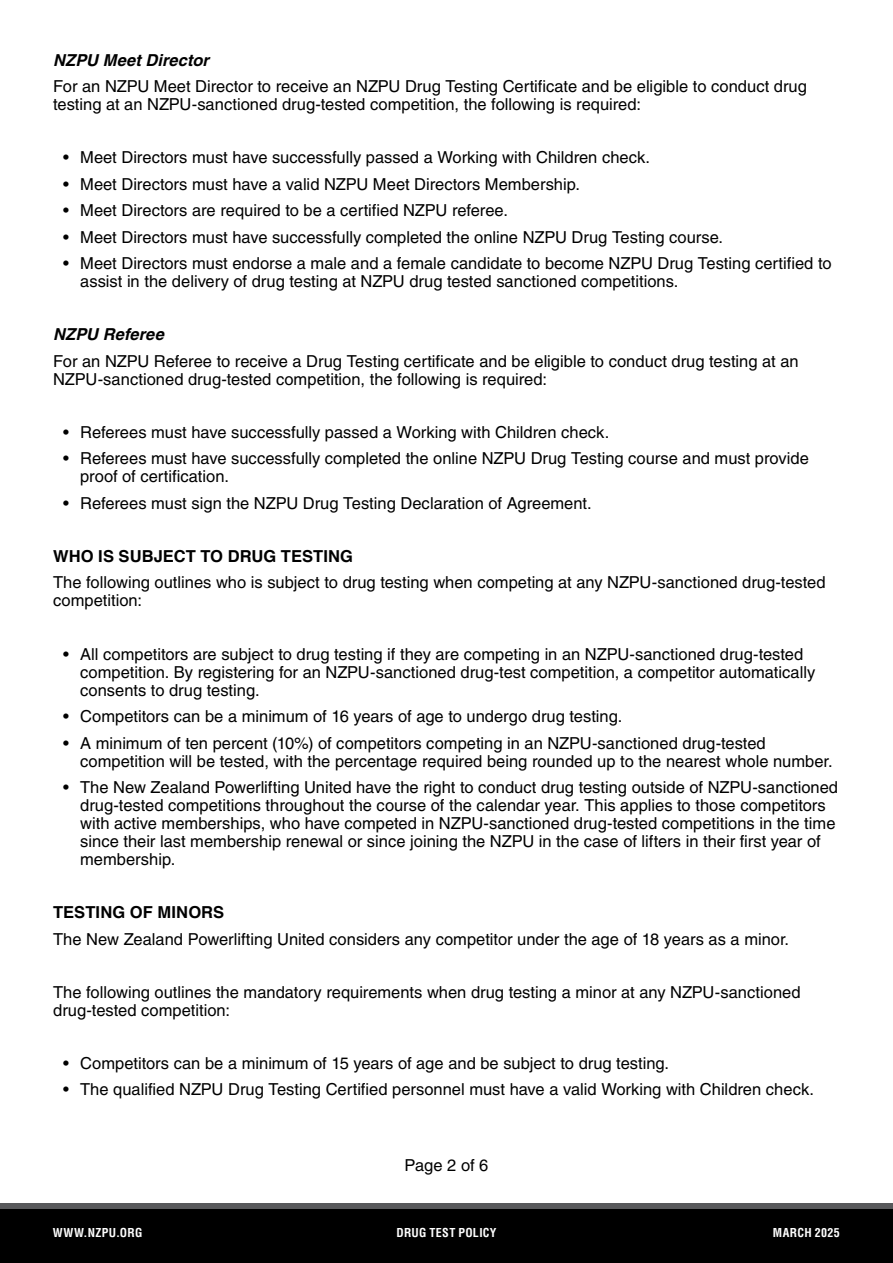
<style>
.page{position:relative;width:893px;height:1263px;background:#fff}
.page>*{position:absolute;margin:0;border:0;box-sizing:border-box;transform-origin:0 0}
.t1{font:16.5px/18px "Helvetica";color:#000}
.t2{font:700 16.5px "Helvetica";letter-spacing:.005em;color:#000}
.t3{font:italic 700 16.5px "Helvetica";letter-spacing:.005em;color:#000}
.t4{font:700 condensed 12px "Helvetica";letter-spacing:.03em;color:#fff}
</style>
<div class="page">
<div style="left:0;top:1209px;width:893px;height:54px;background:#000"></div>
<div style="left:0;top:1204px;width:893px;height:5px;background:#58595b"></div>
<p class="t3" style="left:53px;top:50px;width:157px">NZPU Meet Director</p>
<p class="t1" style="left:53px;top:78px;width:755px">For an NZPU Meet Director to receive an NZPU Drug Testing Certificate and be eligible to conduct drug testing at an NZPU-sanctioned drug-tested competition, the following is required:</p>
<p class="t1" style="left:63px;top:149px;width:588px">• Meet Directors must have successfully passed a Working with Children check.</p>
<p class="t1" style="left:63px;top:175px;width:519px">• Meet Directors must have a valid NZPU Meet Directors Membership.</p>
<p class="t1" style="left:63px;top:202px;width:446px">• Meet Directors are required to be a certified NZPU referee.</p>
<p class="t1" style="left:63px;top:228px;width:661px">• Meet Directors must have successfully completed the online NZPU Drug Testing course.</p>
<p class="t1" style="left:80px;top:255px;width:753px;text-indent:-17px">• Meet Directors must endorse a male and a female candidate to become NZPU Drug Testing certified to assist in the delivery of drug testing at NZPU drug tested sanctioned competitions.</p>
<p class="t3" style="left:53px;top:325px;width:112px">NZPU Referee</p>
<p class="t1" style="left:53px;top:352px;width:747px">For an NZPU Referee to receive a Drug Testing certificate and be eligible to conduct drug testing at an<br>NZPU-sanctioned drug-tested competition, the following is required:</p>
<p class="t1" style="left:63px;top:423px;width:548px">• Referees must have successfully passed a Working with Children check.</p>
<p class="t1" style="left:80px;top:450px;width:730px;text-indent:-17px">• Referees must have successfully completed the online NZPU Drug Testing course and must provide proof of certification.</p>
<p class="t1" style="left:63px;top:494px;width:530px">• Referees must sign the NZPU Drug Testing Declaration of Agreement.</p>
<p class="t2" style="left:53px;top:546px;width:301px">WHO IS SUBJECT TO DRUG TESTING</p>
<p class="t1" style="left:53px;top:574px;width:774px">The following outlines who is subject to drug testing when competing at any NZPU-sanctioned drug-tested competition:</p>
<p class="t1" style="left:80px;top:645px;width:737px;text-indent:-17px">• All competitors are subject to drug testing if they are competing in an NZPU-sanctioned drug-tested competition. By registering for an NZPU-sanctioned drug-test competition, a competitor automatically consents to drug testing.</p>
<p class="t1" style="left:63px;top:707px;width:561px">• Competitors can be a minimum of 16 years of age to undergo drug testing.</p>
<p class="t1" style="left:80px;top:734px;width:754px;text-indent:-17px">• A minimum of ten percent (10%) of competitors competing in an NZPU-sanctioned drug-tested competition will be tested, with the percentage required being rounded up to the nearest whole number.</p>
<p class="t1" style="left:80px;top:778px;width:759px;text-indent:-17px">• The New Zealand Powerlifting United have the right to conduct drug testing outside of NZPU-sanctioned drug-tested competitions throughout the course of the calendar year. This applies to those competitors with active memberships, who have competed in NZPU-sanctioned drug-tested competitions in the time since their last membership renewal or since joining the NZPU in the case of lifters in their first year of membership.</p>
<p class="t2" style="left:53px;top:902px;width:172px">TESTING OF MINORS</p>
<p class="t1" style="left:53px;top:930px;width:737px">The New Zealand Powerlifting United considers any competitor under the age of 18 years as a minor.</p>
<p class="t1" style="left:53px;top:983px;width:749px">The following outlines the mandatory requirements when drug testing a minor at any NZPU-sanctioned drug-tested competition:</p>
<p class="t1" style="left:63px;top:1054px;width:607px">• Competitors can be a minimum of 15 years of age and be subject to drug testing.</p>
<p class="t1" style="left:63px;top:1080px;width:752px">• The qualified NZPU Drug Testing Certified personnel must have a valid Working with Children check.</p>
<p class="t1" style="left:405px;top:1156px;width:85px">Page 2 of 6</p>
<p class="t4" style="left:53px;top:1225px;width:91px">WWW.NZPU.ORG</p>
<p class="t4" style="left:396px;top:1225px;width:102px">DRUG TEST POLICY</p>
<p class="t4" style="left:773px;top:1225px;width:69px">MARCH 2025</p>
<p class="t4" style="left:88px;top:1225px;width:16px">UK</p>
</div>
